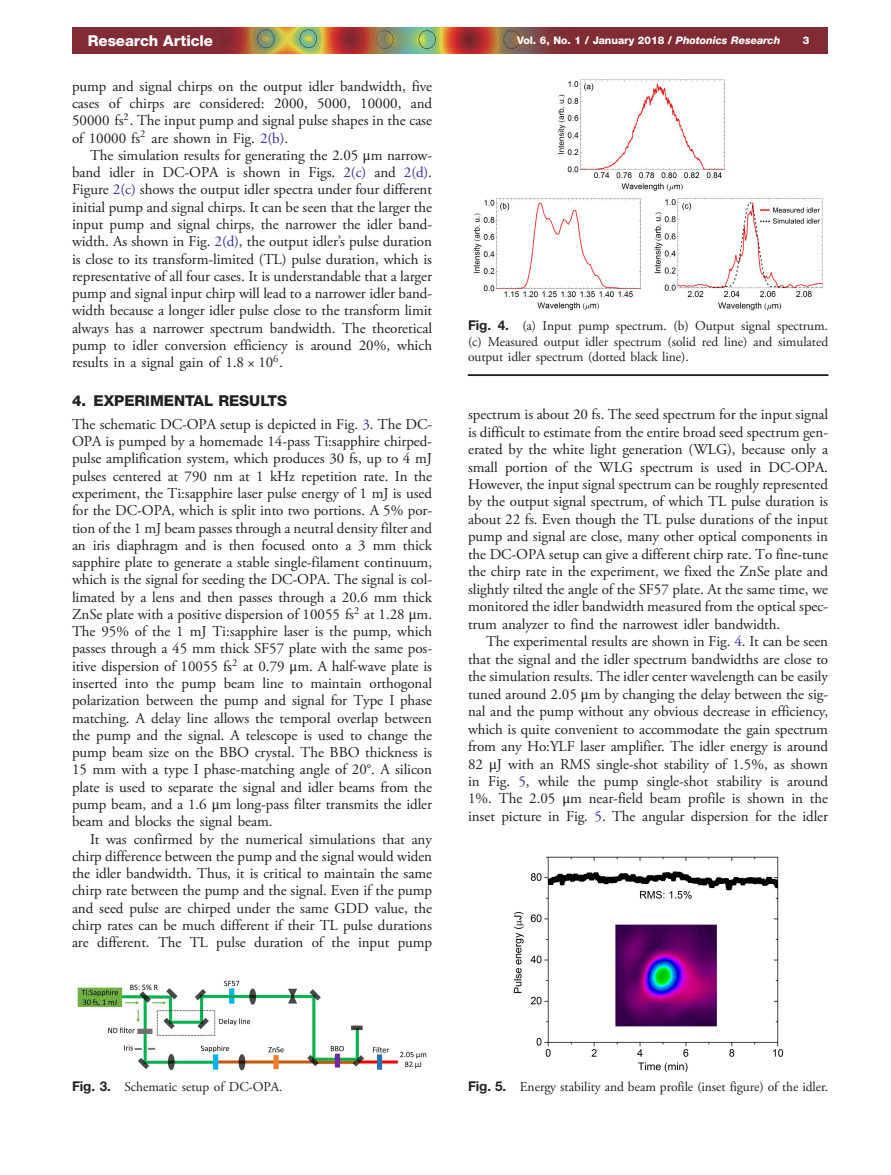
<style>
.page{position:relative;width:891px;height:1175px;background:#fff}
.page>*{position:absolute;margin:0;border:0;box-sizing:border-box;transform-origin:0 0}
.t1{font:15px/17.2px "Adv OT635 f 2 c 37";color:#231f20;text-align:justify}
.t2{font:15px "Adv O Tfbba 3 ace.B";color:#231f20}
.t3{font:15px "Adv O Tfbba 3 ace.B";color:#fff}
.t4{font:13.5px/15.8px "Adv OT635 f 2 c 37";color:#231f20;text-align:justify}
.t5{font:10.5px "Adv O Tfbba 3 ace.B";color:#fff}
.s1{font-family:"Adv OT9 d 7 a 08 b 4.BI"}
.s2{font-family:"Adv TT6 cf 9196 d"}
.s3{color:#2e3092}
.s4{font-family:"Adv TT8608 a 8 d 1"}
.s5{font-style:inherit}
.s6{font-family:"Adv OT34 fe 1490.B"}
</style>
<div class="page">
<img style="left:77px;top:980px;width:350px;height:91px">
<hr style="left:468px;top:375px;width:360px;height:1px;background:#231f20">
<img style="left:473px;top:80px;width:350px;height:230px">
<img style="left:513px;top:856px;width:270px;height:216px">
<img style="left:72px;top:28px;width:756px;height:25px">
<p class="t3" style="left:88px;top:35px;width:127px">Research Article</p>
<p class="t5" style="left:517px;top:37px;width:264px">Vol. 6, No. 1 / January 2018 / <span class="s1">Photonics Research</span></p>
<p class="t5" style="left:803px;top:37px;width:8px">3</p>
<p class="t1" style="left:72px;top:79px;width:362px">pump and signal chirps on the output idler bandwidth, five cases of chirps are considered: 2000, 5000, 10000, and <span class="s2">50000 fs</span><sup>2</sup>. The input pump and signal pulse shapes in the case of <span class="s2">10000 fs</span><sup>2</sup> are shown in Fig. <span class="s3">2(b)</span>.</p>
<p class="t1" style="left:72px;top:148px;width:362px;text-indent:18px">The simulation results for generating the 2.05 <span class="s4">μ</span>m narrow&shy;band idler in DC-OPA is shown in Figs. <span class="s3">2(c)</span> and <span class="s3">2(d)</span>.<br>Figure <span class="s3">2(c)</span> shows the output idler spectra under four different initial pump and signal chirps. It can be seen that the larger the input pump and signal chirps, the narrower the idler band&shy;width. As shown in Fig. <span class="s3">2(d)</span>, the output idler<span class="s5">’</span>s pulse duration is close to its transform-limited (TL) pulse duration, which is representative of all four cases. It is understandable that a larger pump and signal input chirp will lead to a narrower idler band&shy;width because a longer idler pulse close to the transform limit always has a narrower spectrum bandwidth. The theoretical pump to idler conversion efficiency is around 20%, which results in a signal gain of <span class="s2">1.8</span> × <span class="s2">10</span><sup>6</sup>.</p>
<p class="t2" style="left:72px;top:395px;width:217px">4. EXPERIMENTAL RESULTS</p>
<p class="t1" style="left:72px;top:417px;width:362px">The schematic DC-OPA setup is depicted in Fig. <span class="s3">3</span>. The DC-OPA is pumped by a homemade 14-pass Ti:sapphire chirped&shy;pulse amplification system, which produces 30 fs, up to 4 mJ pulses centered at 790 nm at 1 kHz repetition rate. In the experiment, the Ti:sapphire laser pulse energy of 1 mJ is used for the DC-OPA, which is split into two portions. A 5% por&shy;tion of the 1 mJ beam passes through a neutral density filter and an iris diaphragm and is then focused onto a 3 mm thick sapphire plate to generate a stable single-filament continuum, which is the signal for seeding the DC-OPA. The signal is col&shy;limated by a lens and then passes through a 20.6 mm thick ZnSe plate with a positive dispersion of <span class="s2">10055 fs</span><sup>2</sup> at 1.28 <span class="s4">μ</span>m.<br>The 95% of the 1 mJ Ti:sapphire laser is the pump, which passes through a 45 mm thick SF57 plate with the same pos&shy;itive dispersion of <span class="s2">10055 fs</span><sup>2</sup> at 0.79 <span class="s4">μ</span>m. A half-wave plate is inserted into the pump beam line to maintain orthogonal polarization between the pump and signal for Type I phase matching. A delay line allows the temporal overlap between the pump and the signal. A telescope is used to change the pump beam size on the BBO crystal. The BBO thickness is 15 mm with a type I phase-matching angle of 20°. A silicon plate is used to separate the signal and idler beams from the pump beam, and a 1.6 <span class="s4">μ</span>m long-pass filter transmits the idler beam and blocks the signal beam.</p>
<p class="t1" style="left:72px;top:831px;width:362px;text-indent:18px">It was confirmed by the numerical simulations that any chirp difference between the pump and the signal would widen the idler bandwidth. Thus, it is critical to maintain the same chirp rate between the pump and the signal. Even if the pump and seed pulse are chirped under the same GDD value, the chirp rates can be much different if their TL pulse durations are different. The TL pulse duration of the input pump</p>
<p class="t4" style="left:468px;top:319px;width:362px"><span class="s6">Fig. 4.</span> (a) Input pump spectrum. (b) Output signal spectrum. (c) Measured output idler spectrum (solid red line) and simulated output idler spectrum (dotted black line).</p>
<p class="t1" style="left:468px;top:407px;width:362px">spectrum is about 20 fs. The seed spectrum for the input signal is difficult to estimate from the entire broad seed spectrum gen&shy;erated by the white light generation (WLG), because only a small portion of the WLG spectrum is used in DC-OPA.<br>However, the input signal spectrum can be roughly represented by the output signal spectrum, of which TL pulse duration is about 22 fs. Even though the TL pulse durations of the input pump and signal are close, many other optical components in the DC-OPA setup can give a different chirp rate. To fine-tune the chirp rate in the experiment, we fixed the ZnSe plate and slightly tilted the angle of the SF57 plate. At the same time, we monitored the idler bandwidth measured from the optical spec&shy;trum analyzer to find the narrowest idler bandwidth.</p>
<p class="t1" style="left:468px;top:634px;width:361px;text-indent:18px">The experimental results are shown in Fig. <span class="s3">4</span>. It can be seen that the signal and the idler spectrum bandwidths are close to the simulation results. The idler center wavelength can be easily tuned around 2.05 <span class="s4">μ</span>m by changing the delay between the sig&shy;nal and the pump without any obvious decrease in efficiency, which is quite convenient to accommodate the gain spectrum from any Ho:YLF laser amplifier. The idler energy is around 82 <span class="s4">μ</span>J with an RMS single-shot stability of 1.5%, as shown in Fig. <span class="s3">5</span>, while the pump single-shot stability is around 1%. The 2.05 <span class="s4">μ</span>m near-field beam profile is shown in the inset picture in Fig. <span class="s3">5</span>. The angular dispersion for the idler</p>
<p class="t4" style="left:72px;top:1079px;width:212px"><span class="s6">Fig. 3.</span> Schematic setup of DC-OPA.</p>
<p class="t4" style="left:468px;top:1079px;width:362px"><span class="s6">Fig. 5.</span> Energy stability and beam profile (inset figure) of the idler.</p>
</div>
